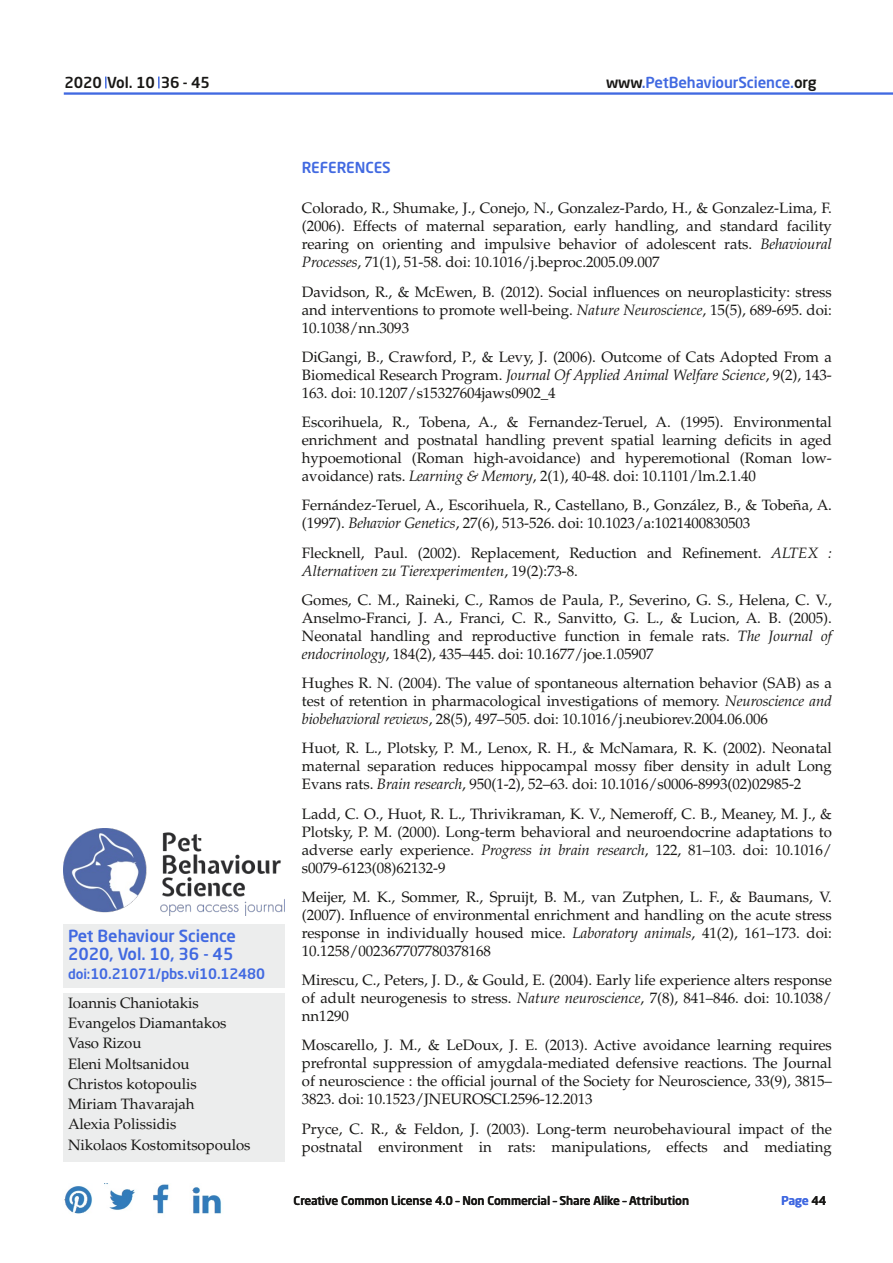
<style>
.page{position:relative;width:893px;height:1263px;background:#fff}
.page>*{position:absolute;margin:0;border:0;box-sizing:border-box;transform-origin:0 0}
.t1{font:500 16.5px/18.8px "Neo Sans Std";letter-spacing:-.005em;color:#4169e1}
.t2{font:15px/18px "Palatino LT Std";letter-spacing:-.005em;color:#181715;text-align:justify}
.t3{font:500 15px "Neo Sans Std";letter-spacing:-.005em;color:#4169e1}
.t4{font:500 15px "Neo Sans Std";letter-spacing:-.01em;color:#181715}
.t5{font:500 14.25px "Neo Sans Std";letter-spacing:-.01em;color:#4169e1}
.t6{font:500 12px "Neo Sans Std";letter-spacing:-.01em;color:#181715}
.t7{font:500 12px "Neo Sans Std";letter-spacing:-.02em;color:#4169e1}
.s1{color:#181715}
.s2{font-size:13.5px}
.s3{font-style:italic}
</style>
<div class="page">
<svg style="left:105px;top:77px;width:2px;height:11px"></svg>
<svg style="left:158px;top:77px;width:2px;height:11px"></svg>
<img style="left:64px;top:1186px;width:29px;height:28px">
<img style="left:105px;top:1183px;width:30px;height:27px">
<img style="left:153px;top:1184px;width:16px;height:30px">
<img style="left:192px;top:1187px;width:30px;height:27px">
<div style="left:64px;top:993px;width:221px;height:168px;background:#eceded"></div>
<img style="left:64px;top:828px;width:221px;height:87px">
<hr style="left:64px;top:92px;width:829px;height:3px;background:#4169e1">
<div style="left:64px;top:924px;width:221px;height:64px;background:#eceded"></div>
<p class="t4" style="left:65px;top:76px;width:147px">2020 Vol. 10 36 - 45</p>
<p class="t3" style="left:606px;top:77px;width:212px"><span class="s1">www</span>.PetBehaviourScience.<span class="s1">org</span></p>
<p class="t1" style="left:68px;top:928px;width:170px">Pet Behaviour Science<br>2020, Vol. 10, 36 - 45</p>
<p class="t5" style="left:68px;top:968px;width:198px"><span class="s2">doi:</span>10.21071/pbs.vi10.12480</p>
<p class="t2" style="left:68px;top:994px;width:184px;line-height:20.2px;text-align:left">Ioannis Chaniotakis<br>Evangelos Diamantakos<br>Vaso Rizou<br>Eleni Moltsanidou<br>Christos kotopoulis<br>Miriam Thavarajah<br>Alexia Polissidis<br>Nikolaos Kostomitsopoulos</p>
<p class="t3" style="left:302px;top:161px;width:90px">REFERENCES</p>
<p class="t2" style="left:302px;top:201px;width:532px">Colorado, R., Shumake, J., Conejo, N., Gonzalez-Pardo, H., &amp; Gonzalez-Lima, F. (2006). Effects of maternal separation, early handling, and standard facility rearing on orienting and impulsive behavior of adolescent rats. <span class="s3">Behavioural Processes</span>, 71(1), 51-58. doi: 10.1016/j.beproc.2005.09.007</p>
<p class="t2" style="left:302px;top:284px;width:532px">Davidson, R., &amp; McEwen, B. (2012). Social influences on neuroplasticity: stress and interventions to promote well-being. <span class="s3">Nature Neuroscience</span>, 15(5), 689-695. doi:<br>10.1038/nn.3093</p>
<p class="t2" style="left:302px;top:349px;width:532px">DiGangi, B., Crawford, P., &amp; Levy, J. (2006). Outcome of Cats Adopted From a Biomedical Research Program. <span class="s3">Journal Of Applied Animal Welfare Science</span>, 9(2), 143- 163. doi: 10.1207/s15327604jaws0902_4</p>
<p class="t2" style="left:302px;top:415px;width:531px">Escorihuela, R., Tobena, A., &amp; Fernandez-Teruel, A. (1995). Environmental enrichment and postnatal handling prevent spatial learning deficits in aged hypoemotional (Roman high-avoidance) and hyperemotional (Roman low&shy;avoidance) rats. <span class="s3">Learning &amp; Memory</span>, 2(1), 40-48. doi: 10.1101/lm.2.1.40</p>
<p class="t2" style="left:302px;top:498px;width:532px">Fernández-Teruel, A., Escorihuela, R., Castellano, B., González, B., &amp; Tobeña, A. (1997). <span class="s3">Behavior Genetics</span>, 27(6), 513-526. doi: 10.1023/a:1021400830503</p>
<p class="t2" style="left:302px;top:545px;width:532px">Flecknell, Paul. (2002). Replacement, Reduction and Refinement. <span class="s3">ALTEX :<br>Alternativen zu Tierexperimenten</span>, 19(2):73-8.</p>
<p class="t2" style="left:302px;top:592px;width:532px">Gomes, C. M., Raineki, C., Ramos de Paula, P., Severino, G. S., Helena, C. V., Anselmo-Franci, J. A., Franci, C. R., Sanvitto, G. L., &amp; Lucion, A. B. (2005).<br>Neonatal handling and reproductive function in female rats. <span class="s3">The Journal of endocrinology</span>, 184(2), 435–445. doi: 10.1677/joe.1.05907</p>
<p class="t2" style="left:302px;top:676px;width:532px">Hughes R. N. (2004). The value of spontaneous alternation behavior (SAB) as a test of retention in pharmacological investigations of memory. <span class="s3">Neuroscience and biobehavioral reviews</span>, 28(5), 497–505. doi: 10.1016/j.neubiorev.2004.06.006</p>
<p class="t2" style="left:302px;top:741px;width:531px">Huot, R. L., Plotsky, P. M., Lenox, R. H., &amp; McNamara, R. K. (2002). Neonatal maternal separation reduces hippocampal mossy fiber density in adult Long Evans rats. <span class="s3">Brain research</span>, 950(1-2), 52–63. doi: 10.1016/s0006-8993(02)02985-2</p>
<p class="t2" style="left:302px;top:806px;width:531px">Ladd, C. O., Huot, R. L., Thrivikraman, K. V., Nemeroff, C. B., Meaney, M. J., &amp; Plotsky, P. M. (2000). Long-term behavioral and neuroendocrine adaptations to adverse early experience. <span class="s3">Progress in brain research</span>, 122, 81–103. doi: 10.1016/ s0079-6123(08)62132-9</p>
<p class="t2" style="left:302px;top:889px;width:532px">Meijer, M. K., Sommer, R., Spruijt, B. M., van Zutphen, L. F., &amp; Baumans, V. (2007). Influence of environmental enrichment and handling on the acute stress response in individually housed mice. <span class="s3">Laboratory animals</span>, 41(2), 161–173. doi:<br>10.1258/002367707780378168</p>
<p class="t2" style="left:302px;top:973px;width:532px">Mirescu, C., Peters, J. D., &amp; Gould, E. (2004). Early life experience alters response of adult neurogenesis to stress. <span class="s3">Nature neuroscience</span>, 7(8), 841–846. doi: 10.1038/ nn1290</p>
<p class="t2" style="left:302px;top:1038px;width:532px">Moscarello, J. M., &amp; LeDoux, J. E. (2013). Active avoidance learning requires prefrontal suppression of amygdala-mediated defensive reactions. The Journal of neuroscience : the official journal of the Society for Neuroscience, 33(9), 3815– 3823. doi: 10.1523/JNEUROSCI.2596-12.2013</p>
<p class="t2" style="left:302px;top:1121px;width:532px">Pryce, C. R., &amp; Feldon, J. (2003). Long-term neurobehavioural impact of the postnatal environment in rats: manipulations, effects and mediating</p>
<p class="t6" style="left:294px;top:1196px;width:397px">Creative Common License 4.0 – Non Commercial – Share Alike – Attribution</p>
<p class="t7" style="left:781px;top:1196px;width:46px">Page <span class="s1">44</span></p>
</div>
